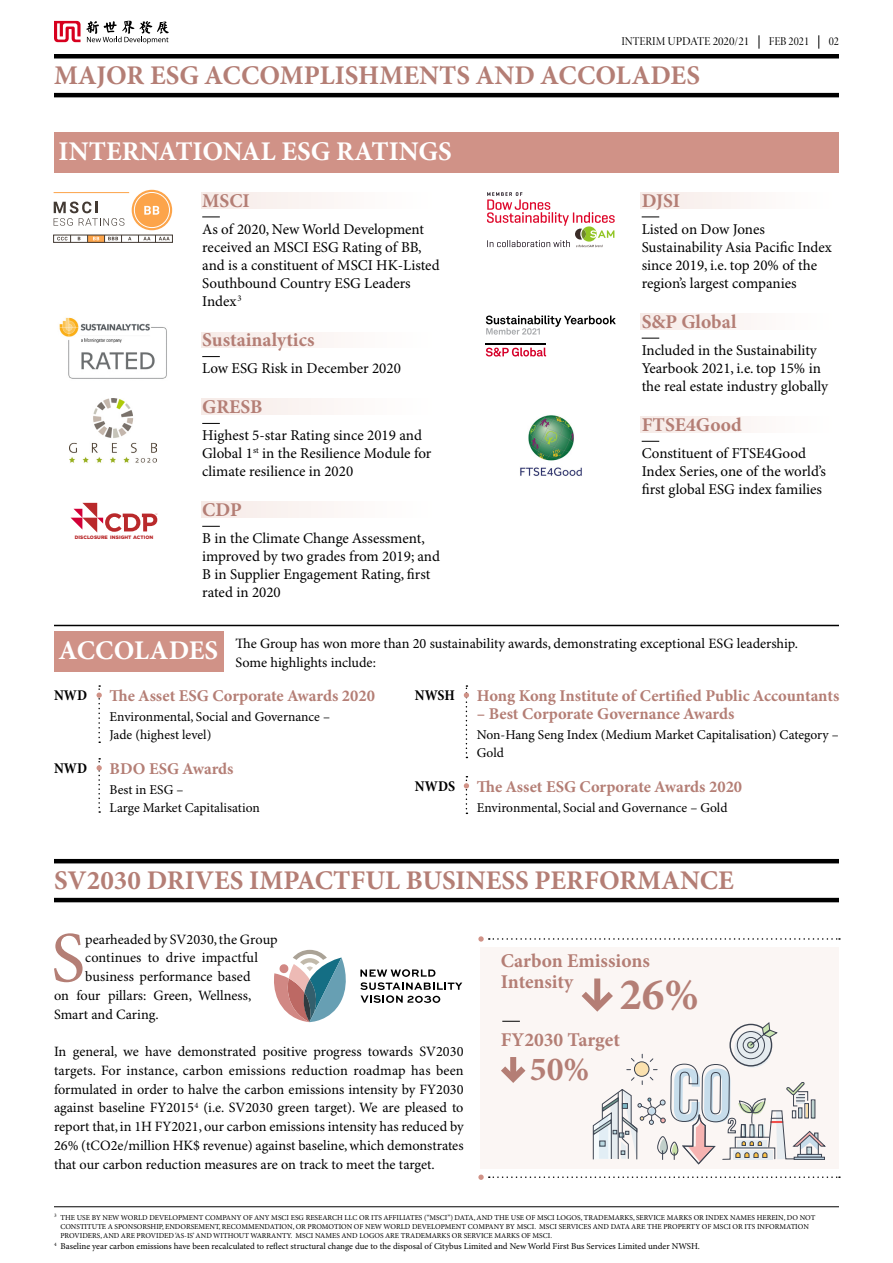
<style>
.page{position:relative;width:893px;height:1263px;background:#fff}
.page>*{position:absolute;margin:0;border:0;box-sizing:border-box;transform-origin:0 0}
.t1{font:72px "Minion Pro";color:#b47e75}
.t2{font:700 45px "Minion Pro";color:#b47e75}
.t3{font:700 33.75px "Minion Pro";color:#b47e75}
.t4{font:700 27px "Minion Pro";color:#b47e75}
.t5{font:700 27px "Minion Pro";color:#fff}
.t6{font:700 19.5px/21px "Minion Pro";color:#b47e75}
.t7{font:700 16.5px "Minion Pro";color:#b47e75}
.t8{font:15px/18px "Minion Pro";color:#000}
.t9{font:700 condensed 15px "Minion Pro";color:#000}
.t10{font:14.25px/18.8px "Minion Pro";color:#000}
.t11{font:13.5px "Minion Pro";color:#000}
.t12{font:12px "Minion Pro Disp";color:#000;scale:.94 1}
.t13{font:9px "Minion Pro";color:#000}
.t14{font:7.5px/9px "Minion Pro";color:#000}
.t15{font:900 4.95px "Gotham";letter-spacing:.005em;color:#b9292b}
</style>
<div class="page">
<div style="left:54px;top:631px;width:170px;height:41px;background:#d09287"></div>
<div style="left:480px;top:947px;width:359px;height:222px;background:#fbf6f4"></div>
<svg style="left:478px;top:936px;width:362px;height:6px"></svg>
<svg style="left:478px;top:1174px;width:362px;height:6px"></svg>
<hr style="left:54px;top:1206px;width:785px;height:1px;background:#000">
<svg style="left:818px;top:35px;width:1px;height:14px"></svg>
<svg style="left:759px;top:35px;width:1px;height:14px"></svg>
<hr style="left:54px;top:93px;width:785px;height:4px;background:#000">
<div style="left:54px;top:54px;width:785px;height:5px;background:#000"></div>
<hr style="left:54px;top:625px;width:785px;height:1px;background:#000">
<svg style="left:97px;top:685px;width:5px;height:58px"></svg>
<svg style="left:97px;top:758px;width:5px;height:55px"></svg>
<svg style="left:464px;top:685px;width:5px;height:73px"></svg>
<svg style="left:464px;top:776px;width:5px;height:38px"></svg>
<div style="left:54px;top:132px;width:785px;height:41px;background:#d09287"></div>
<div style="left:201px;top:192px;width:239px;height:16px;background:#fbf5f4"></div>
<div style="left:201px;top:332px;width:239px;height:16px;background:#fbf5f4"></div>
<div style="left:201px;top:399px;width:239px;height:16px;background:#fbf5f4"></div>
<div style="left:201px;top:502px;width:239px;height:16px;background:#fbf5f4"></div>
<div style="left:640px;top:192px;width:199px;height:16px;background:#fbf5f4"></div>
<div style="left:640px;top:314px;width:199px;height:15px;background:#fbf5f4"></div>
<div style="left:640px;top:417px;width:199px;height:16px;background:#fbf5f4"></div>
<svg style="left:202px;top:217px;width:18px;height:1px"></svg>
<svg style="left:642px;top:217px;width:17px;height:1px"></svg>
<svg style="left:642px;top:338px;width:17px;height:1px"></svg>
<svg style="left:642px;top:441px;width:17px;height:1px"></svg>
<svg style="left:202px;top:356px;width:18px;height:1px"></svg>
<svg style="left:202px;top:423px;width:18px;height:1px"></svg>
<svg style="left:202px;top:526px;width:18px;height:1px"></svg>
<img style="left:520px;top:415px;width:62px;height:61px">
<svg style="left:486px;top:347px;width:60px;height:10px"></svg>
<hr style="left:486px;top:344px;width:60px;height:1px;background:#000">
<svg style="left:486px;top:315px;width:130px;height:20px"></svg>
<svg style="left:71px;top:503px;width:86px;height:29px"></svg>
<svg style="left:487px;top:192px;width:128px;height:55px"></svg>
<img style="left:70px;top:398px;width:86px;height:65px">
<hr style="left:54px;top:192px;width:75px;height:1px;background:#fca44a">
<svg style="left:132px;top:190px;width:40px;height:40px"></svg>
<div style="left:134px;top:192px;width:36px;height:36px;border:1px solid #fff;border-radius:50%"></div>
<svg style="left:144px;top:206px;width:15px;height:9px"></svg>
<svg style="left:138px;top:235px;width:32px;height:7px"></svg>
<svg style="left:57px;top:235px;width:14px;height:7px"></svg>
<svg style="left:87px;top:235px;width:35px;height:7px"></svg>
<svg style="left:54px;top:201px;width:70px;height:25px"></svg>
<img style="left:59px;top:317px;width:108px;height:62px">
<hr style="left:54px;top:898px;width:785px;height:4px;background:#000">
<hr style="left:54px;top:859px;width:785px;height:4px;background:#000">
<div style="left:594px;top:978px;width:6px;height:27px;background:#b47e75"></div>
<svg style="left:502px;top:1021px;width:18px;height:1px"></svg>
<svg style="left:501px;top:1060px;width:25px;height:23px"></svg>
<div style="left:510px;top:1057px;width:6px;height:20px;background:#b47e75"></div>
<svg style="left:274px;top:950px;width:72px;height:72px"></svg>
<svg style="left:360px;top:969px;width:102px;height:34px"></svg>
<svg style="left:582px;top:985px;width:244px;height:180px"></svg>
<svg style="left:54px;top:20px;width:115px;height:24px"></svg>
<p class="t12" style="left:621px;top:34px;width:138px">INTERIM UPDATE 2020/21</p>
<p class="t12" style="left:769px;top:34px;width:45px">FEB 2021</p>
<p class="t4" style="left:54px;top:60px;width:647px">MAJOR ESG ACCOMPLISHMENTS AND ACCOLADES</p>
<p class="t12" style="left:829px;top:34px;width:12px">02</p>
<p class="t5" style="left:58px;top:136px;width:395px">INTERNATIONAL ESG RATINGS</p>
<p class="t6" style="left:202px;top:191px;width:49px">MSCI</p>
<p class="t8" style="left:202px;top:221px;width:239px">As of 2020, New World Development received an MSCI ESG Rating of BB, and is a constituent of MSCI HK-Listed<br>Southbound Country ESG Leaders<br>Index<sup>3</sup></p>
<p class="t6" style="left:202px;top:330px;width:114px">Sustainalytics</p>
<p class="t8" style="left:202px;top:360px;width:200px">Low ESG Risk in December 2020</p>
<p class="t6" style="left:202px;top:397px;width:62px">GRESB</p>
<p class="t8" style="left:202px;top:427px;width:231px">Highest 5-star Rating since 2019 and<br>Global 1<sup>st</sup> in the Resilience Module for climate resilience in 2020</p>
<p class="t6" style="left:202px;top:500px;width:41px">CDP</p>
<p class="t8" style="left:202px;top:529px;width:239px">B in the Climate Change Assessment, improved by two grades from 2019; and<br>B in Supplier Engagement Rating, first rated in 2020</p>
<p class="t15" style="left:75px;top:535px;width:80px">DISCLOSURE INSIGHT ACTION</p>
<h3 class="t6" style="left:642px;top:191px;width:40px">DJSI</h3>
<p class="t8" style="left:642px;top:221px;width:192px">Listed on Dow Jones<br>Sustainability Asia Pacific Index since 2019, i.e. top 20% of the region’s largest companies</p>
<h3 class="t6" style="left:642px;top:312px;width:96px">S&amp;P Global</h3>
<p class="t8" style="left:642px;top:342px;width:188px">Included in the Sustainability<br>Yearbook 2021, i.e. top 15% in the real estate industry globally</p>
<h3 class="t6" style="left:642px;top:415px;width:102px">FTSE4Good</h3>
<p class="t8" style="left:642px;top:445px;width:186px">Constituent of FTSE4Good<br>Index Series, one of the world’s first global ESG index families</p>
<p class="t5" style="left:58px;top:635px;width:161px">ACCOLADES</p>
<p class="t10" style="left:236px;top:634px;width:564px">The Group has won more than 20 sustainability awards, demonstrating exceptional ESG leadership.<br>Some highlights include:</p>
<p class="t7" style="left:110px;top:686px;width:267px">The Asset ESG Corporate Awards 2020</p>
<p class="t11" style="left:110px;top:709px;width:222px">Environmental, Social and Governance –</p>
<p class="t11" style="left:110px;top:727px;width:103px">Jade (highest level)</p>
<p class="t7" style="left:477px;top:686px;width:364px">Hong Kong Institute of Certified Public Accountants</p>
<p class="t7" style="left:477px;top:704px;width:259px">– Best Corporate Governance Awards</p>
<p class="t11" style="left:477px;top:727px;width:364px">Non-Hang Seng Index (Medium Market Capitalisation) Category –</p>
<p class="t11" style="left:477px;top:745px;width:29px">Gold</p>
<p class="t9" style="left:415px;top:686px;width:41px">NWSH</p>
<p class="t9" style="left:54px;top:686px;width:35px">NWD</p>
<p class="t9" style="left:54px;top:759px;width:35px">NWD</p>
<p class="t7" style="left:110px;top:759px;width:126px">BDO ESG Awards</p>
<p class="t11" style="left:110px;top:781px;width:75px">Best in ESG –</p>
<p class="t11" style="left:110px;top:799px;width:152px">Large Market Capitalisation</p>
<p class="t9" style="left:415px;top:777px;width:42px">NWDS</p>
<p class="t7" style="left:477px;top:777px;width:267px">The Asset ESG Corporate Awards 2020</p>
<p class="t11" style="left:477px;top:800px;width:252px">Environmental, Social and Governance – Gold</p>
<p class="t4" style="left:54px;top:864px;width:681px">SV2030 DRIVES IMPACTFUL BUSINESS PERFORMANCE</p>
<p class="t1" style="left:51px;top:915px;width:36px">S</p>
<p class="t10" style="left:85px;top:930px;width:194px">pearheaded by SV2030, the Group</p>
<p class="t10" style="left:85px;top:949px;width:174px">continues to drive impactful</p>
<p class="t10" style="left:85px;top:968px;width:167px">business performance based</p>
<p class="t10" style="left:54px;top:986px;width:199px">on four pillars: Green, Wellness,</p>
<p class="t10" style="left:54px;top:1005px;width:106px">Smart and Caring.</p>
<p class="t10" style="left:54px;top:1043px;width:411px;text-align:justify">In general, we have demonstrated positive progress towards SV2030 targets. For instance, carbon emissions reduction roadmap has been formulated in order to halve the carbon emissions intensity by FY2030 against baseline FY2015<sup>4</sup> (i.e. SV2030 green target). We are pleased to report that, in 1H FY2021, our carbon emissions intensity has reduced by 26% (tCO2e/million HK$ revenue) against baseline, which demonstrates that our carbon reduction measures are on track to meet the target.</p>
<p class="t6" style="left:501px;top:951px;width:151px">Carbon Emissions<br>Intensity</p>
<p class="t2" style="left:619px;top:968px;width:81px">26%</p>
<p class="t6" style="left:501px;top:1030px;width:121px">FY2030 Target</p>
<p class="t3" style="left:530px;top:1049px;width:61px">50%</p>
<p class="t14" style="left:60px;top:1213px;width:757px;text-indent:-6px"><sup>3</sup> THE USE BY NEW WORLD DEVELOPMENT COMPANY OF ANY MSCI ESG RESEARCH LLC OR ITS AFFILIATES (“MSCI”) DATA, AND THE USE OF MSCI LOGOS, TRADEMARKS, SERVICE MARKS OR INDEX NAMES HEREIN, DO NOT<br>CONSTITUTE A SPONSORSHIP, ENDORSEMENT, RECOMMENDATION, OR PROMOTION OF NEW WORLD DEVELOPMENT COMPANY BY MSCI. MSCI SERVICES AND DATA ARE THE PROPERTY OF MSCI OR ITS INFORMATION<br>PROVIDERS, AND ARE PROVIDED ‘AS-IS’ AND WITHOUT WARRANTY. MSCI NAMES AND LOGOS ARE TRADEMARKS OR SERVICE MARKS OF MSCI.</p>
<p class="t13" style="left:54px;top:1240px;width:647px"><sup>4</sup> Baseline year carbon emissions have been recalculated to reflect structural change due to the disposal of Citybus Limited and New World First Bus Services Limited under NWSH.</p>
</div>
